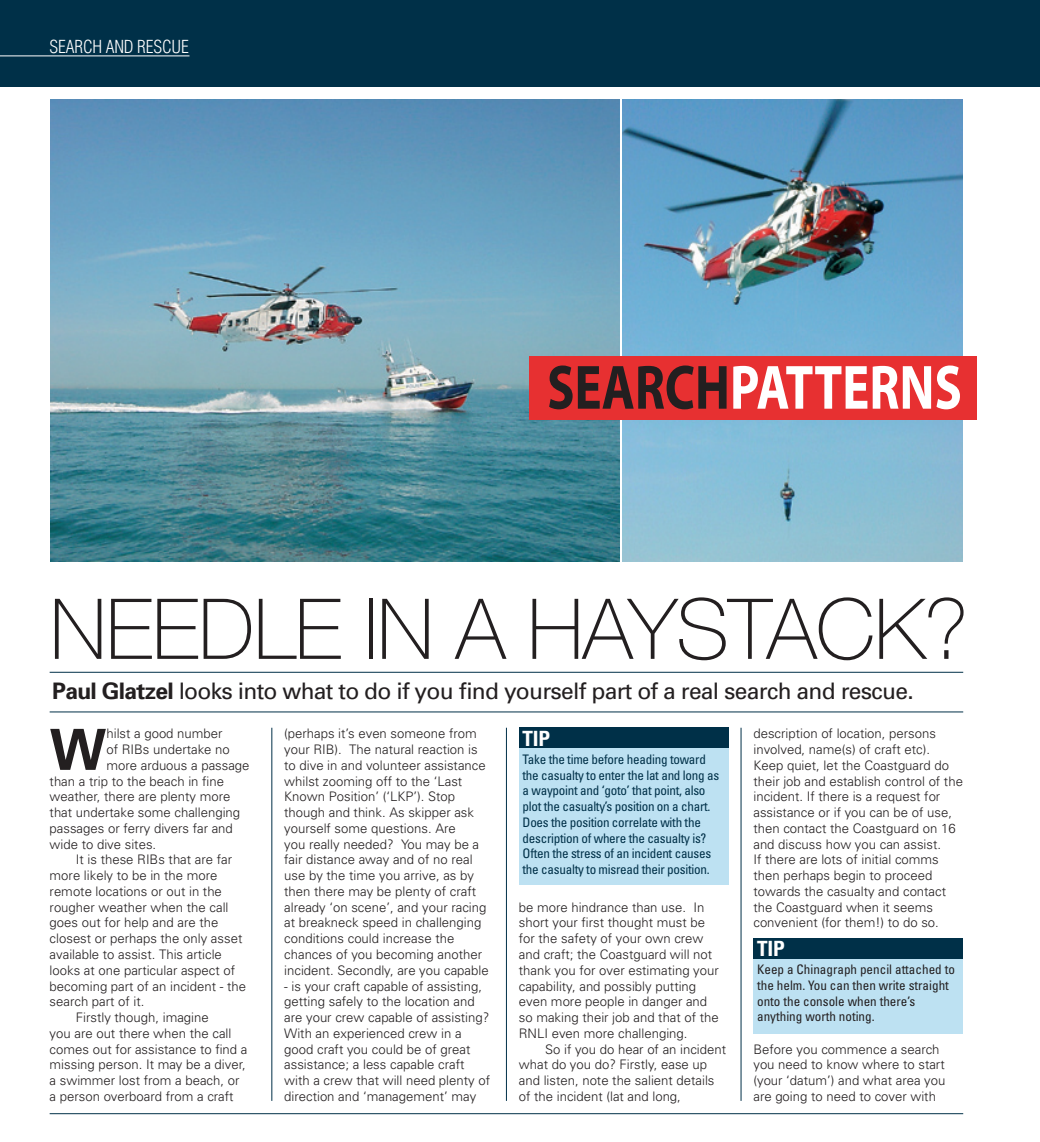
<style>
.page{position:relative;width:1040px;height:1142px;background:#fff}
.page>*{position:absolute;margin:0;border:0;box-sizing:border-box;transform-origin:0 0}
.t1{font:100 84px "Helvetica Neue";letter-spacing:-.01em;color:#231f20}
.t2{font:700 63px "Myriad Pro";color:#fff;scale:.8 1}
.t3{font:700 56.7px "Univers";color:#231f20}
.t4{font:22.75px "Univers";letter-spacing:-.03em;color:#231f20}
.t5{font:700 condensed 21px "Univers";letter-spacing:-.01em;color:#fff}
.t6{font:300 condensed 17.5px "Helvetica";letter-spacing:-.01em;color:#fff}
.t7{font:300 13.12px/15.8px "Univers";color:#231f20}
.t8{font:condensed 13.12px/15.8px "Univers";letter-spacing:-.02em;color:#003048}
.t9{font:condensed 13.12px/15.8px "Univers";color:#231f20}
.s1{color:#231f20}
.s2{font-weight:700}
</style>
<div class="page">
<div style="left:0;top:0;width:1039px;height:86px;background:#003048"></div>
<hr style="left:0;top:55px;width:189px;height:1px;background:#fff">
<img style="left:50px;top:99px;width:569px;height:462px">
<img style="left:622px;top:99px;width:340px;height:462px">
<div style="left:529px;top:355px;width:447px;height:64px;background:#e73031"></div>
<div style="left:518px;top:747px;width:210px;height:137px;background:#bde1f2"></div>
<div style="left:518px;top:727px;width:210px;height:21px;background:#003048"></div>
<div style="left:753px;top:957px;width:209px;height:76px;background:#bde1f2"></div>
<div style="left:753px;top:937px;width:209px;height:21px;background:#003048"></div>
<hr style="left:271px;top:727px;width:1px;height:373px;background:#003048">
<hr style="left:506px;top:727px;width:1px;height:373px;background:#003048">
<hr style="left:740px;top:727px;width:1px;height:373px;background:#003048">
<hr style="left:50px;top:1112px;width:912px;height:1px;background:#003048">
<hr style="left:50px;top:671px;width:912px;height:1px;background:#003048">
<hr style="left:50px;top:711px;width:912px;height:1px;background:#003048">
<h3 class="t6" style="left:50px;top:36px;width:141px">SEARCH AND RESCUE</h3>
<h2 class="t2" style="left:547px;top:346px;width:520px"><span class="s1">SEARCH</span>PATTERNS</h2>
<h1 class="t1" style="left:50px;top:580px;width:919px">NEEDLE IN A HAYSTACK?</h1>
<h3 class="t4" style="left:52px;top:677px;width:862px"><span class="s2">Paul Glatzel</span> looks into what to do if you find yourself part of a real search and rescue.</h3>
<h3 class="t3" style="left:50px;top:713px;width:58px">W</h3>
<p class="t7" style="left:106px;top:725px;width:117px">hilst a good number</p>
<p class="t7" style="left:284px;top:725px;width:206px">(perhaps it’s even someone from your RIB). The natural reaction is to dive in and volunteer assistance whilst zooming off to the ‘Last<br>Known Position’ (‘LKP’). Stop though and think. As skipper ask yourself some questions. Are<br>you really needed? You may be a fair distance away and of no real use by the time you arrive, as by then there may be plenty of craft already ‘on scene’, and your racing at breakneck speed in challenging conditions could increase the chances of you becoming another incident. Secondly, are you capable</p>
<p class="t7" style="left:284px;top:977px;width:207px">- is your craft capable of assisting, getting safely to the location and are your crew capable of assisting?<br>With an experienced crew in a good craft you could be of great assistance; a less capable craft with a crew that will need plenty of direction and ‘management’ may</p>
<p class="t7" style="left:753px;top:725px;width:211px">description of location, persons involved, name(s) of craft etc).<br>Keep quiet, let the Coastguard do their job and establish control of the incident. If there is a request for assistance or if you can be of use, then contact the Coastguard on 16 and discuss how you can assist.<br>If there are lots of initial comms then perhaps begin to proceed towards the casualty and contact the Coastguard when it seems convenient (for them!) to do so.</p>
<h3 class="t5" style="left:522px;top:725px;width:29px">TIP</h3>
<p class="t8" style="left:522px;top:750px;width:198px">Take the time before heading toward the casualty to enter the lat and long as a waypoint and ‘goto’ that point, also plot the casualty’s position on a chart.<br>Does the position correlate with the description of where the casualty is?<br>Often the stress of an incident causes the casualty to misread their position.</p>
<p class="t7" style="left:106px;top:741px;width:125px">of RIBs undertake no</p>
<p class="t7" style="left:106px;top:756px;width:144px">more arduous a passage</p>
<p class="t7" style="left:50px;top:772px;width:176px">than a trip to the beach in fine</p>
<p class="t7" style="left:50px;top:788px;width:182px">weather, there are plenty more</p>
<p class="t7" style="left:50px;top:804px;width:192px">that undertake some challenging</p>
<p class="t7" style="left:50px;top:819px;width:185px">passages or ferry divers far and</p>
<p class="t7" style="left:50px;top:835px;width:108px">wide to dive sites.</p>
<p class="t7" style="left:76px;top:851px;width:158px">It is these RIBs that are far</p>
<p class="t7" style="left:50px;top:867px;width:169px">more likely to be in the more</p>
<p class="t7" style="left:50px;top:882px;width:174px">remote locations or out in the</p>
<p class="t7" style="left:50px;top:898px;width:180px">rougher weather when the call</p>
<p class="t7" style="left:50px;top:914px;width:170px">goes out for help and are the</p>
<p class="t7" style="left:50px;top:930px;width:194px">closest or perhaps the only asset</p>
<p class="t7" style="left:50px;top:945px;width:174px">available to assist. This article</p>
<p class="t7" style="left:50px;top:961px;width:187px">looks at one particular aspect of</p>
<p class="t7" style="left:50px;top:977px;width:198px">becoming part of an incident - the</p>
<p class="t7" style="left:50px;top:993px;width:96px">search part of it.</p>
<p class="t7" style="left:76px;top:1008px;width:134px">Firstly though, imagine</p>
<p class="t7" style="left:50px;top:1024px;width:183px">you are out there when the call</p>
<p class="t7" style="left:50px;top:1040px;width:199px">comes out for assistance to find a</p>
<p class="t7" style="left:50px;top:1056px;width:197px">missing person. It may be a diver,</p>
<p class="t7" style="left:50px;top:1071px;width:191px">a swimmer lost from a beach, or</p>
<p class="t7" style="left:50px;top:1087px;width:185px">a person overboard from a craft</p>
<p class="t7" style="left:518px;top:898px;width:201px">be more hindrance than use. In short your first thought must be for the safety of your own crew and craft; the Coastguard will not thank you for over estimating your capability, and possibly putting even more people in danger and so making their job and that of the<br>RNLI even more challenging.</p>
<p class="t7" style="left:518px;top:1040px;width:209px;text-indent:26px">So if you do hear of an incident what do you do? Firstly, ease up and listen, note the salient details of the incident (lat and long,</p>
<h3 class="t5" style="left:756px;top:935px;width:29px">TIP</h3>
<p class="t9" style="left:756px;top:961px;width:199px">Keep a Chinagraph pencil attached to the helm. You can then write straight onto the console when there’s anything worth noting.</p>
<p class="t7" style="left:753px;top:1040px;width:193px">Before you commence a search you need to know where to start (your ‘datum’) and what area you are going to need to cover with</p>
</div>
